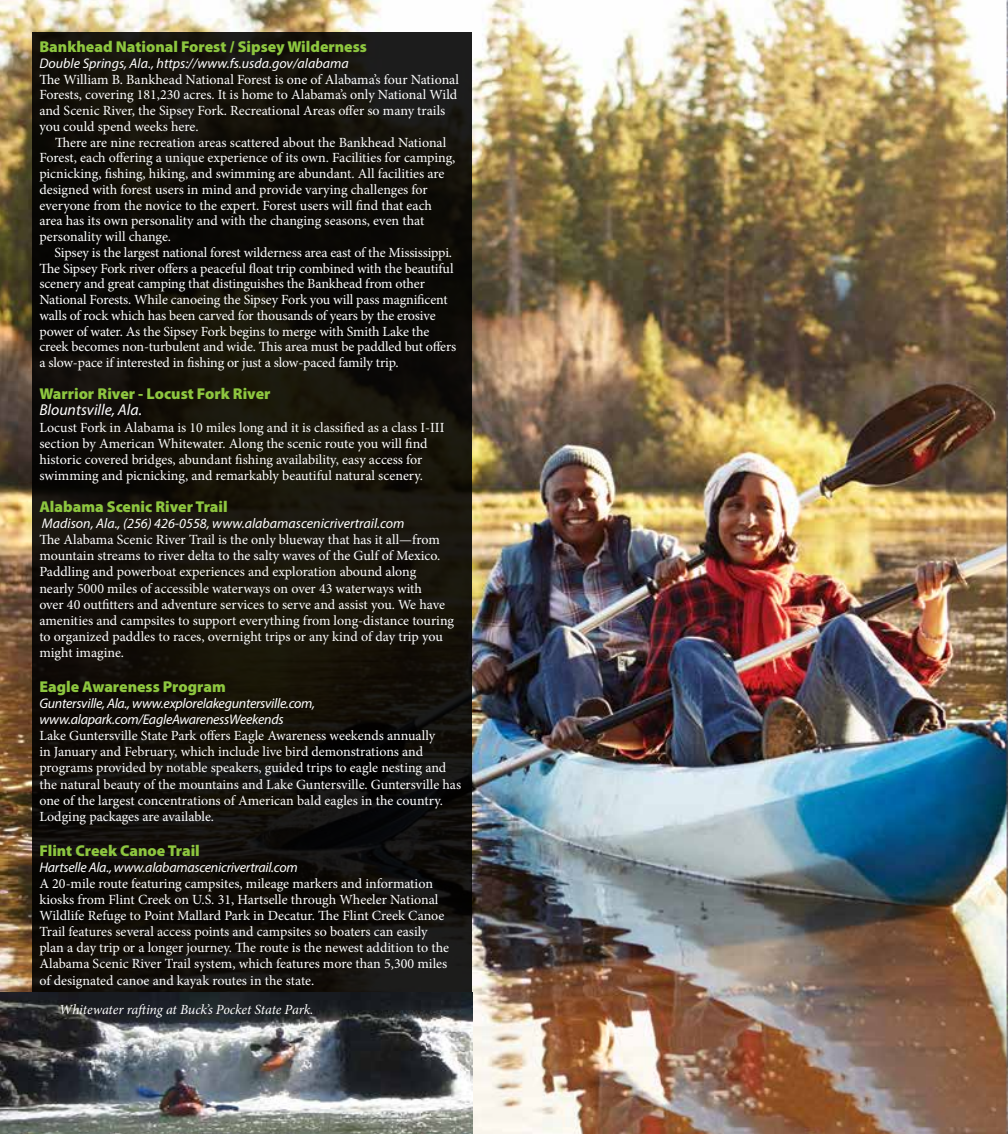
<style>
.page{position:relative;width:1008px;height:1134px;background:#fff}
.page>*{position:absolute;margin:0;border:0;box-sizing:border-box;transform-origin:0 0}
.t1{font:900 15.75px "Myriad Pro";color:#8dc63f}
.t2{font:italic 15.75px "Myriad Pro";color:#fff}
.t3{font:14px/16.1px "Minion Pro";letter-spacing:-.005em;color:#fff}
.t4{font:italic 14px/16.1px "Myriad Pro";letter-spacing:-.02em;color:#fff}
.t5{font:italic 14px "Myriad Pro";color:#fff}
.t6{font:italic 14px "Minion Pro";letter-spacing:-.01em;color:#fff}
</style>
<div class="page">
<img style="left:0;top:0;width:1008px;height:1134px">
<svg style="left:32px;top:32px;width:440px;height:960px;fill:#120e07"></svg>
<img style="left:0;top:992px;width:472px;height:142px">
<p class="t1" style="left:39px;top:38px;width:329px">Bankhead National Forest / Sipsey Wilderness</p>
<p class="t5" style="left:39px;top:55px;width:311px">Double Springs, Ala., https://www.fs.usda.gov/alabama</p>
<p class="t3" style="left:39px;top:71px;width:421px">The William B. Bankhead National Forest is one of Alabama’s four National Forests, covering 181,230 acres. It is home to Alabama’s only National Wild and Scenic River, the Sipsey Fork. Recreational Areas offer so many trails you could spend weeks here.</p>
<p class="t3" style="left:39px;top:134px;width:418px;text-indent:16px">There are nine recreation areas scattered about the Bankhead National Forest, each offering a unique experience of its own. Facilities for camping, picnicking, fishing, hiking, and swimming are abundant. All facilities are designed with forest users in mind and provide varying challenges for everyone from the novice to the expert. Forest users will find that each area has its own personality and with the changing seasons, even that personality will change.</p>
<p class="t3" style="left:39px;top:245px;width:418px;text-indent:15px">Sipsey is the largest national forest wilderness area east of the Mississippi.<br>The Sipsey Fork river offers a peaceful float trip combined with the beautiful scenery and great camping that distinguishes the Bankhead from other National Forests. While canoeing the Sipsey Fork you will pass magnificent walls of rock which has been carved for thousands of years by the erosive power of water. As the Sipsey Fork begins to merge with Smith Lake the creek becomes non-turbulent and wide. This area must be paddled but offers a slow-pace if interested in fishing or just a slow-paced family trip.</p>
<p class="t1" style="left:39px;top:385px;width:233px">Warrior River - Locust Fork River</p>
<p class="t2" style="left:39px;top:400px;width:104px">Blountsville, Ala.</p>
<p class="t3" style="left:39px;top:419px;width:407px">Locust Fork in Alabama is 10 miles long and it is classified as a class I-III section by American Whitewater. Along the scenic route you will find historic covered bridges, abundant fishing availability, easy access for swimming and picnicking, and remarkably beautiful natural scenery.</p>
<p class="t1" style="left:39px;top:498px;width:190px">Alabama Scenic River Trail</p>
<p class="t5" style="left:42px;top:515px;width:364px">Madison, Ala., (256) 426-0558, www.alabamascenicrivertrail.com</p>
<p class="t3" style="left:39px;top:532px;width:416px">The Alabama Scenic River Trail is the only blueway that has it all—from mountain streams to river delta to the salty waves of the Gulf of Mexico.<br>Paddling and powerboat experiences and exploration abound along nearly 5000 miles of accessible waterways on over 43 waterways with<br>over 40 outfitters and adventure services to serve and assist you. We have amenities and campsites to support everything from long-distance touring to organized paddles to races, overnight trips or any kind of day trip you might imagine.</p>
<p class="t1" style="left:39px;top:678px;width:188px">Eagle Awareness Program</p>
<p class="t4" style="left:39px;top:695px;width:277px">Guntersville, Ala., www.explorelakeguntersville.com, www.alapark.com/EagleAwarenessWeekends</p>
<p class="t3" style="left:39px;top:728px;width:423px">Lake Guntersville State Park offers Eagle Awareness weekends annually<br>in January and February, which include live bird demonstrations and programs provided by notable speakers, guided trips to eagle nesting and the natural beauty of the mountains and Lake Guntersville. Guntersville has one of the largest concentrations of American bald eagles in the country.<br>Lodging packages are available.</p>
<p class="t1" style="left:39px;top:841px;width:162px">Flint Creek Canoe Trail</p>
<p class="t4" style="left:39px;top:859px;width:260px">Hartselle Ala., www.alabamascenicrivertrail.com</p>
<p class="t3" style="left:39px;top:875px;width:411px">A 20-mile route featuring campsites, mileage markers and information kiosks from Flint Creek on U.S. 31, Hartselle through Wheeler National Wildlife Refuge to Point Mallard Park in Decatur. The Flint Creek Canoe Trail features several access points and campsites so boaters can easily plan a day trip or a longer journey. The route is the newest addition to the Alabama Scenic River Trail system, which features more than 5,300 miles of designated canoe and kayak routes in the state.</p>
<p class="t6" style="left:59px;top:1000px;width:256px">Whitewater rafting at Buck’s Pocket State Park.</p>
</div>
